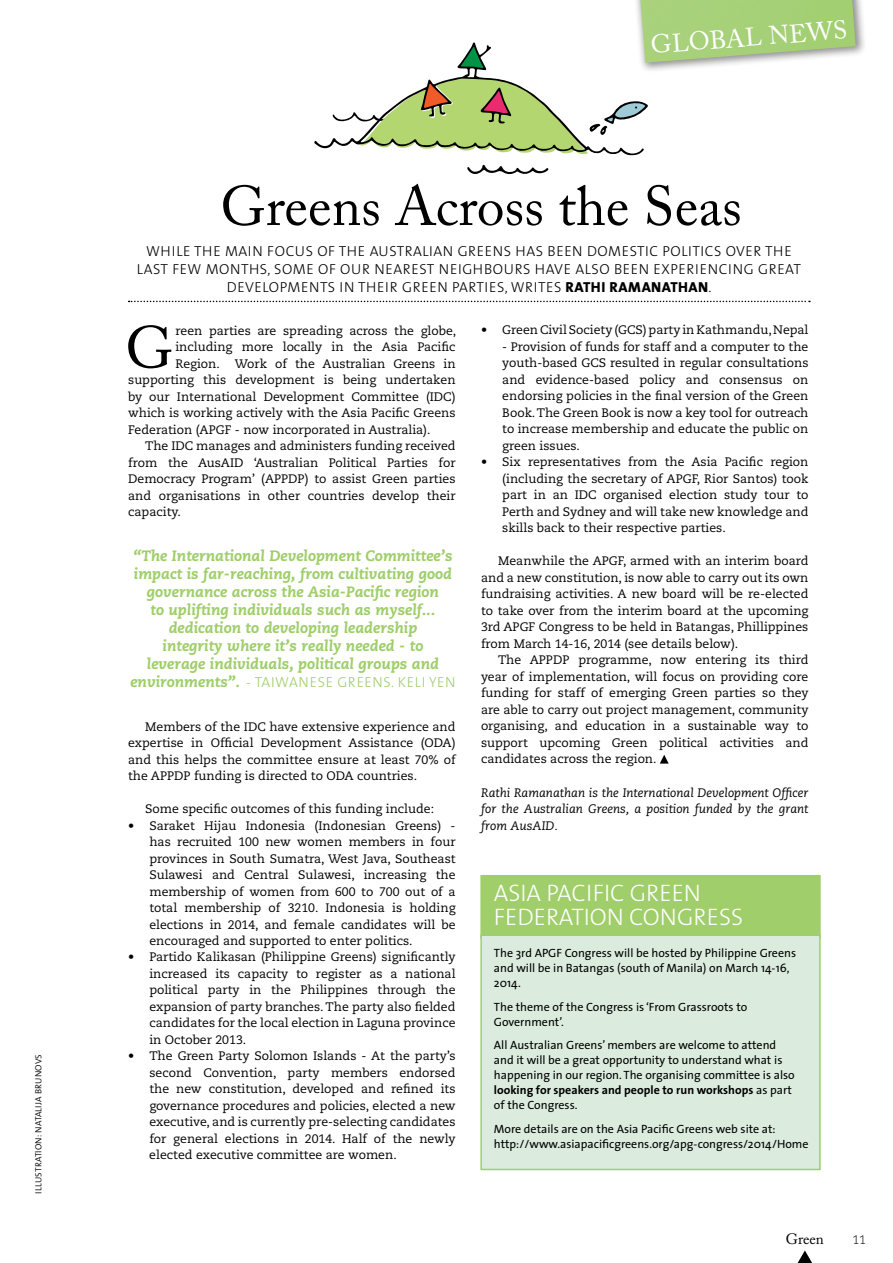
<style>
.page{position:relative;width:893px;height:1263px;background:#fff}
.page>*{position:absolute;margin:0;border:0;box-sizing:border-box;transform-origin:0 0}
.t1{font:58.65px "Adobe Caslon";color:#000}
.t2{font:55.5px "Adobe Caslon Pro";color:#000}
.t3{font:25.5px "Adobe Caslon Pro";color:#fff}
.t4{font:300 24px/24px "The Sans";color:#fff}
.t5{font:italic 800 15px/18px "Caecilia";color:#9fce6a;text-align:center}
.t6{font:15px "Adobe Caslon Pro";color:#000}
.t7{font:300 14.55px "The Sans";letter-spacing:.04em;color:#000}
.t8{font:300 14.55px "The Sans";letter-spacing:.04em;color:#9fce6a}
.t9{font:800 14.55px "The Sans";color:#000}
.t10{font:12.3px/16.5px "Caecilia CE";color:#000;text-align:justify}
.t11{font:italic 12.3px/16.5px "Caecilia CE";color:#000;text-align:justify}
.t12{font:300 12.3px "Caecilia";color:#000}
.t13{font:12px/15px "The Sans";color:#000}
.t14{font:300 9px "The Sans";letter-spacing:.025em;color:#000}
.s1{font-weight:800}
.s2{font-family:"Caecilia";font-weight:800;font-style:italic;font-size:15px}
.s3{font-weight:700}
</style>
<div class="page">
<div style="left:480px;top:875px;width:341px;height:64px;background:#9fce6a"></div>
<div style="left:480px;top:934px;width:341px;height:236px;background:#dbecde;border:2px solid #9fce6a"></div>
<svg style="left:660px;top:755px;width:9px;height:9px"></svg>
<svg style="left:129px;top:301px;width:681px;height:1px"></svg>
<svg style="left:467px;top:165px;width:82px;height:9px"></svg>
<svg style="left:314px;top:43px;width:334px;height:112px"></svg>
<div style="left:631px;top:0;width:236px;height:73px;background:#000;opacity:.44"></div>
<img style="left:640px;top:0;width:216px;height:63px">
<svg style="left:797px;top:1250px;width:15px;height:13px"></svg>
<p class="t14" style="left:31px;top:1193px;width:141px;rotate:-90deg">illustration: natalija Brunovs</p>
<h3 class="t3" style="left:650px;top:29px;width:198px;rotate:-4deg">GLOBAL NEWS</h3>
<h2 class="t2" style="left:220px;top:173px;width:523px">Greens Across the Seas</h2>
<p class="t7" style="left:146px;top:239px;width:647px">WHILE THE MAIN FOCUS OF THE AUSTRALIAN GREENS HAS BEEN DOMESTIC POLITICS OVER THE</p>
<p class="t7" style="left:137px;top:257px;width:666px">LAST FEW MONTHS, SOME OF OUR NEAREST NEIGHBOURS HAVE ALSO BEEN EXPERIENCING GREAT</p>
<p class="t7" style="left:227px;top:275px;width:355px">DEVELOPMENTS IN THEIR GREEN PARTIES, WRITES <span class="s1">RATHI</span></p>
<p class="t9" style="left:609px;top:275px;width:20px">RAMANATHAN</p>
<p class="t7" style="left:709px;top:275px;width:5px">.</p>
<h1 class="t1" style="left:125px;top:313px;width:50px">G</h1>
<p class="t10" style="left:175px;top:322px;width:282px">reen parties are spreading across the globe,</p>
<p class="t10" style="left:175px;top:338px;width:282px">including more locally in the Asia Pacific</p>
<p class="t10" style="left:175px;top:355px;width:282px">Region. Work of the Australian Greens in</p>
<p class="t10" style="left:128px;top:371px;width:329px">supporting this development is being undertaken</p>
<p class="t10" style="left:128px;top:388px;width:329px">by our International Development Committee (IDC)</p>
<p class="t10" style="left:128px;top:404px;width:329px">which is working actively with the Asia Pacific Greens</p>
<p class="t10" style="left:128px;top:421px;width:304px">Federation (APGF - now incorporated in Australia).</p>
<p class="t10" style="left:145px;top:437px;width:312px">The IDC manages and administers funding received</p>
<p class="t10" style="left:128px;top:454px;width:329px">from the AusAID ‘Australian Political Parties for</p>
<p class="t10" style="left:128px;top:470px;width:329px">Democracy Program’ (APPDP) to assist Green parties</p>
<p class="t10" style="left:128px;top:487px;width:329px">and organisations in other countries develop their</p>
<p class="t10" style="left:128px;top:503px;width:54px">capacity.</p>
<p class="t5" style="left:133px;top:547px;width:321px">“The International Development Committee’s impact is far-reaching, from cultivating good governance across the Asia-Pacific region<br>to uplifting individuals such as myself... dedication to developing leadership<br>integrity where it’s really needed - to leverage individuals, political groups and</p>
<p class="t8" style="left:130px;top:670px;width:327px"><span class="s2">environments”.</span> - TAIWANESE GREENS. KELI YEN</p>
<p class="t10" style="left:128px;top:718px;width:329px;text-indent:17px">Members of the IDC have extensive experience and expertise in Official Development Assistance (ODA) and this helps the committee ensure at least 70% of the APPDP funding is directed to ODA countries.</p>
<p class="t10" style="left:145px;top:800px;width:290px">Some specific outcomes of this funding include:</p>
<p class="t10" style="left:149px;top:817px;width:308px;text-indent:-21px">• Saraket Hijau Indonesia (Indonesian Greens) - has recruited 100 new women members in four provinces in South Sumatra, West Java, Southeast Sulawesi and Central Sulawesi, increasing the membership of women from 600 to 700 out of a total membership of 3210. Indonesia is holding elections in 2014, and female candidates will be encouraged and supported to enter politics.</p>
<p class="t10" style="left:149px;top:949px;width:308px;text-indent:-21px">• Partido Kalikasan (Philippine Greens) significantly increased its capacity to register as a national political party in the Philippines through the expansion of party branches.The party also fielded candidates for the local election in Laguna province in October 2013.</p>
<p class="t10" style="left:149px;top:1048px;width:308px;text-indent:-21px">• The Green Party Solomon Islands - At the party’s second Convention, party members endorsed the new constitution, developed and refined its governance procedures and policies, elected a new executive, and is currently pre-selecting candidates for general elections in 2014. Half of the newly elected executive committee are women.</p>
<p class="t10" style="left:481px;top:322px;width:329px">• Green Civil Society (GCS) party in Kathmandu,Nepal</p>
<p class="t10" style="left:502px;top:338px;width:308px">- Provision of funds for staff and a computer to the youth-based GCS resulted in regular consultations and evidence-based policy and consensus on endorsing policies in the final version of the Green Book.The Green Book is now a key tool for outreach to increase membership and educate the public on green issues.</p>
<p class="t10" style="left:502px;top:454px;width:308px;text-indent:-21px">• Six representatives from the Asia Pacific region (including the secretary of APGF, Rior Santos) took part in an IDC organised election study tour to Perth and Sydney and will take new knowledge and skills back to their respective parties.</p>
<p class="t10" style="left:481px;top:553px;width:329px;text-indent:17px">Meanwhile the APGF, armed with an interim board and a new constitution, is now able to carry out its own fundraising activities. A new board will be re-elected to take over from the interim board at the upcoming 3rd APGF Congress to be held in Batangas, Phillippines from March 14-16, 2014 (see details below).</p>
<p class="t10" style="left:481px;top:651px;width:329px;text-indent:17px">The APPDP programme, now entering its third year of implementation, will focus on providing core funding for staff of emerging Green parties so they are able to carry out project management, community organising, and education in a sustainable way to support upcoming Green political activities and candidates across the region.</p>
<p class="t11" style="left:481px;top:784px;width:329px">Rathi Ramanathan is the International Development Officer for the Australian Greens, a position funded by the grant from AusAID.</p>
<h3 class="t4" style="left:494px;top:880px;width:251px">ASIA PACIFIC GREEN<br>FEDERATION CONGRESS</h3>
<p class="t13" style="left:494px;top:945px;width:46px">The 3rd APG</p>
<p class="t13" style="left:494px;top:945px;width:304px;text-indent:63px">F Congress will be hosted by Philippine Greens and will be in Batangas (south of Manila) on March 14-16,<br>2014.</p>
<p class="t13" style="left:494px;top:999px;width:255px">The theme of the Congress is ‘From Grassroots to<br>Government’.</p>
<p class="t13" style="left:494px;top:1037px;width:302px">All Australian Greens’ members are welcome to attend and it will be a great opportunity to understand what is happening in our region. The organising committee is also <span class="s3">looking for speakers and people to run workshops</span> as part of the Congress.</p>
<p class="t13" style="left:494px;top:1121px;width:316px">More details are on the Asia Pacific Greens web site at: http://www.asiapacificgreens.org/apg-congress/2014/Home</p>
<p class="t6" style="left:786px;top:1230px;width:39px">Green</p>
<p class="t12" style="left:852px;top:1232px;width:15px">11</p>
</div>
